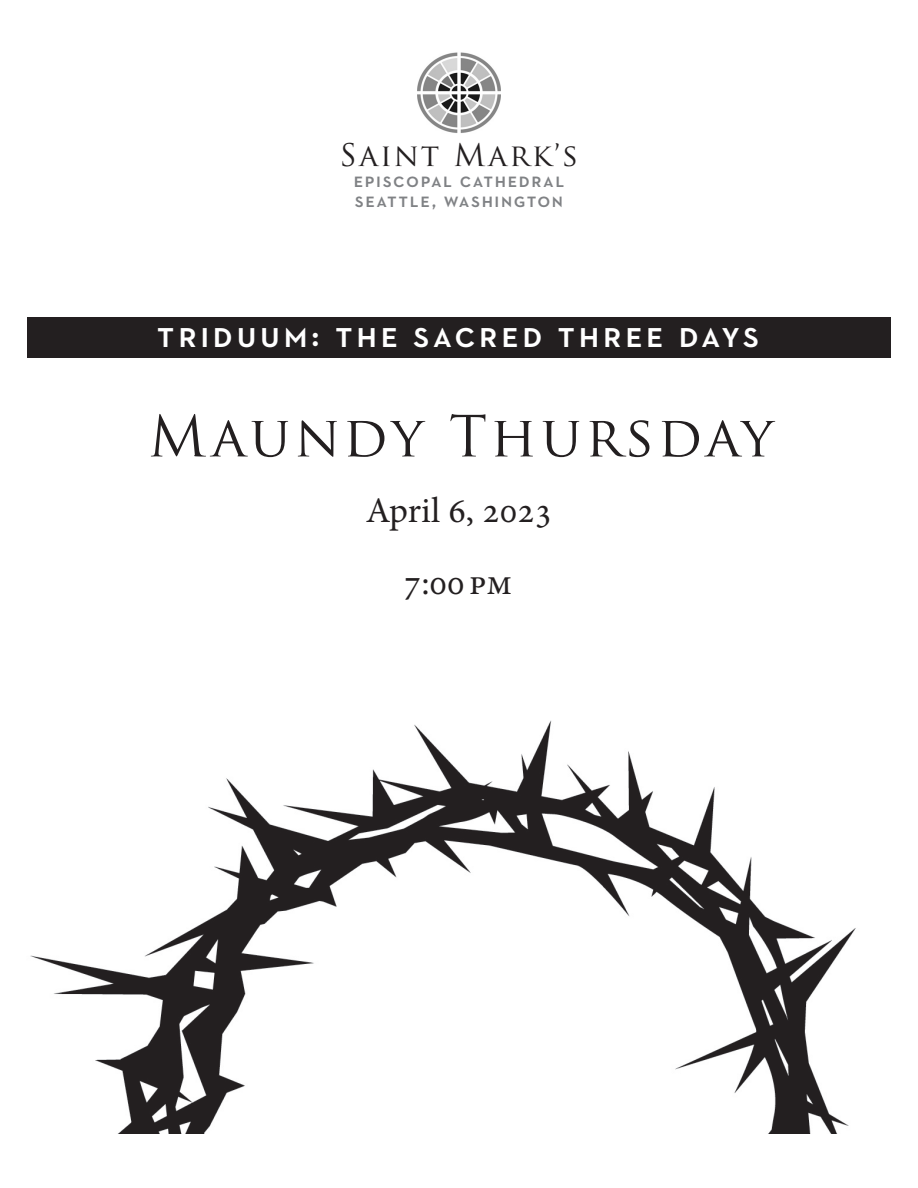
<style>
.page{position:relative;width:918px;height:1188px;background:#fff}
.page>*{position:absolute;margin:0;border:0;box-sizing:border-box;transform-origin:0 0}
.t1{font:55.35px "Trajan Pro";letter-spacing:.065em;color:#231f20}
.t2{font:600 36.9px "Neutraface 2 Text";letter-spacing:.1em;color:#fff}
.t3{font:36px "Minion Pro";color:#231f20}
.t4{font:30.3px "Trajan Pro";letter-spacing:.07em;color:#231f20}
.t5{font:600 20.25px "Neutraface 2 Text";letter-spacing:.08em;color:#808285}
</style>
<div class="page">
<img style="left:30px;top:720px;width:826px;height:414px">
<div style="left:27px;top:318px;width:864px;height:40px;background:#231f20"></div>
<img style="left:417px;top:52px;width:84px;height:81px">
<p class="t4" style="left:340px;top:135px;width:240px">Saint Mark’s</p>
<p class="t5" style="left:354px;top:167px;width:212px">episcopal cathedral</p>
<p class="t5" style="left:355px;top:188px;width:210px">seattle, washington</p>
<p class="t2" style="left:157px;top:311px;width:604px">triduum: the sacred three days</p>
<p class="t1" style="left:148px;top:401px;width:627px">Maundy Thursday</p>
<p class="t3" style="left:366px;top:486px;width:188px">April 6, 2023</p>
<p class="t3" style="left:404px;top:558px;width:110px">7:00 pm</p>
</div>
